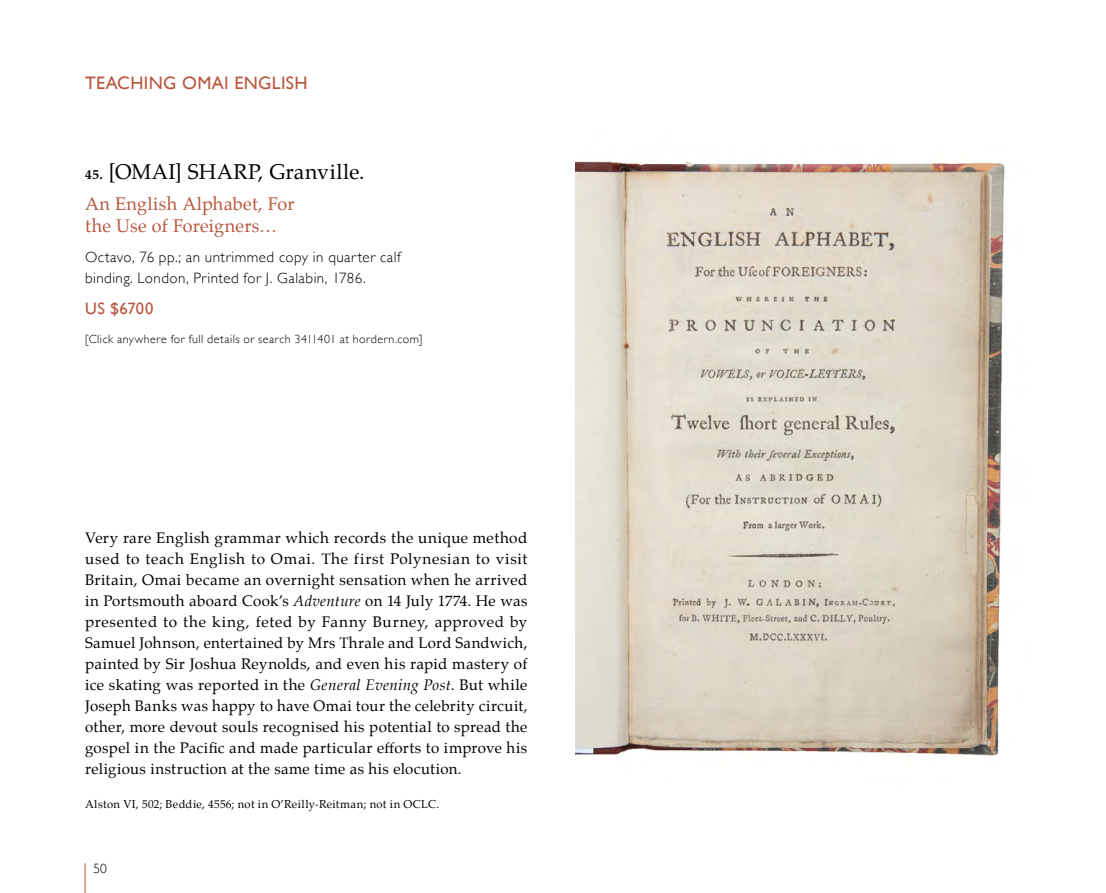
<style>
.page{position:relative;width:1106px;height:893px;background:#fff}
.page>*{position:absolute;margin:0;border:0;box-sizing:border-box;transform-origin:0 0}
._2_Number___author{font:21px "Palatino";letter-spacing:.02em;color:#000}
._3_Title{font:18px/22.5px "Palatino";letter-spacing:.01em;color:#b8563d}
._1_Heading{font:18px "Gill Sans";letter-spacing:.02em;color:#b8563d}
._5_Price{font:16.5px "Gill Sans";letter-spacing:.025em;color:#b8563d}
._6_Notes_essay{font:15px/21px "Palatino";letter-spacing:.03em;color:#000;text-align:justify}
._4_Description{font:300 15px/21px "Gill Sans";letter-spacing:.03em;color:#000}
.t1{font:300 13.5px "Gill Sans";color:#000}
.For_Details_Search{font:300 12px "Gill Sans";letter-spacing:.04em;color:#000}
._7_Ref{font:11.25px "Palatino";letter-spacing:.03em;color:#000}
.s1{font-weight:700;font-size:13.5px}
.s2{font-style:italic}
</style>
<div class="page">
<hr style="left:85px;top:863px;width:1px;height:30px;background:#b8563d">
<img style="left:575px;top:161px;width:430px;height:595px">
<p class="_1_Heading" style="left:85px;top:72px;width:224px">TEACHING OMAI ENGLISH</p>
<p class="_2_Number___author" style="left:85px;top:154px;width:281px"><span class="s1">45.</span> [OMAI] SHARP, Granville.</p>
<p class="_3_Title" style="left:85px;top:192px;width:211px">An English Alphabet, For the Use of Foreigners…</p>
<p class="_4_Description" style="left:85px;top:246px;width:317px">Octavo, 76 pp.; an untrimmed copy in quarter calf binding. London, Printed for J. Galabin, 1786.</p>
<p class="_5_Price" style="left:85px;top:299px;width:70px">US $6700</p>
<p class="For_Details_Search" style="left:85px;top:330px;width:339px">[Click anywhere for full details or search 3411401 at hordern.com]</p>
<p class="_6_Notes_essay" style="left:85px;top:528px;width:444px">Very rare English grammar which records the unique method used to teach English to Omai. The first Polynesian to visit Britain, Omai became an overnight sensation when he arrived in Portsmouth aboard Cook’s <span class="s2">Adventure</span> on 14 July 1774. He was presented to the king, feted by Fanny Burney, approved by Samuel Johnson, entertained by Mrs Thrale and Lord Sandwich, painted by Sir Joshua Reynolds, and even his rapid mastery of ice skating was reported in the <span class="s2">General Evening Post</span>. But while Joseph Banks was happy to have Omai tour the celebrity circuit, other, more devout souls recognised his potential to spread the gospel in the Pacific and made particular efforts to improve his religious instruction at the same time as his elocution.</p>
<p class="_7_Ref" style="left:85px;top:795px;width:356px">Alston VI, 502; Beddie, 4556; not in O’Reilly-Reitman; not in OCLC.</p>
<p class="t1" style="left:93px;top:857px;width:15px">50</p>
</div>
